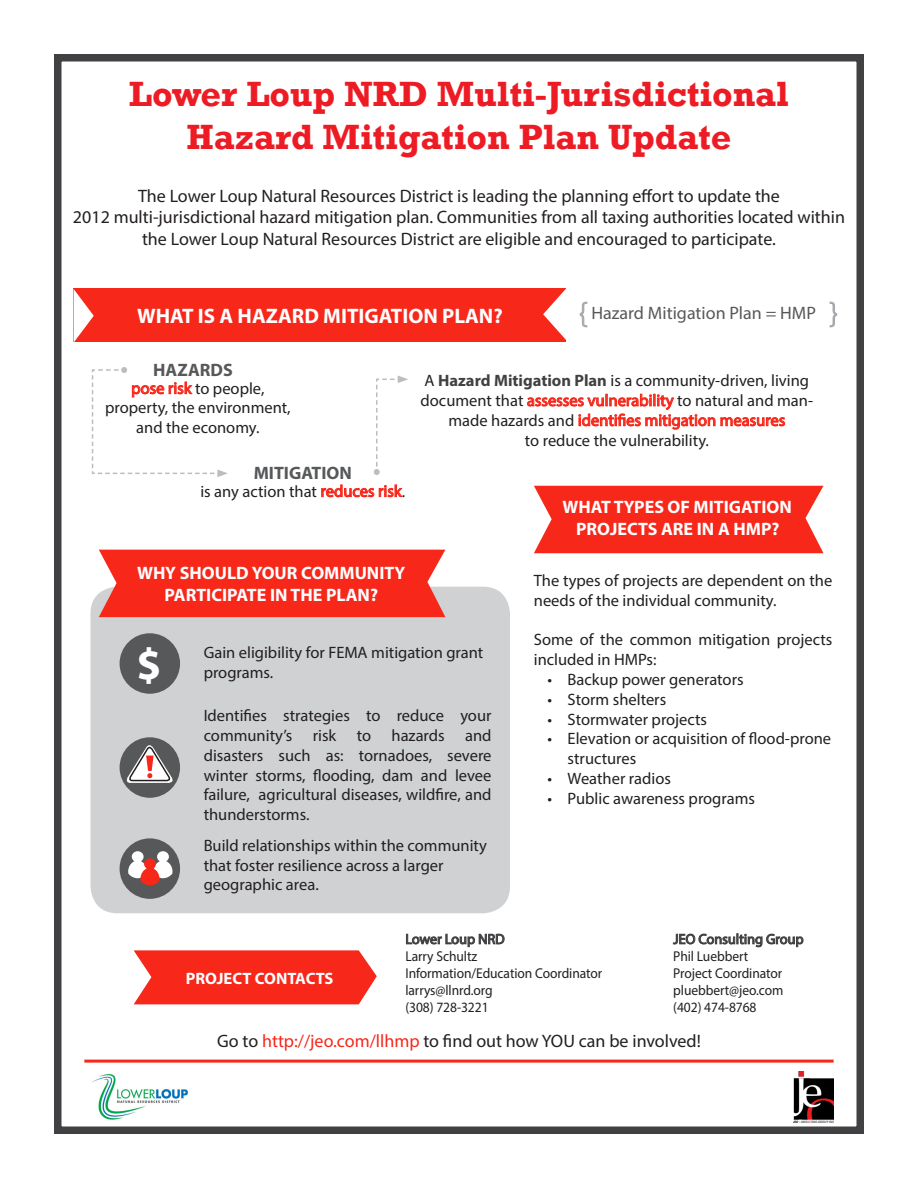
<style>
.page{position:relative;width:918px;height:1188px;background:#fff}
.page>*{position:absolute;margin:0;border:0;box-sizing:border-box;transform-origin:0 0}
.t1{font:700 45px "Myriad Pro";color:#fff}
.t2{font:700 36px "Rockwell";color:#ed1c24}
.t3{font:700 21px "Myriad Pro";color:#fff}
.t4{font:18px/21.6px "Myriad Pro";color:#231f20;text-align:center}
.t5{font:700 18px/21.6px "Myriad Pro";color:#fff;text-align:center}
.t6{font:18px "Myriad Pro";color:#57585a}
.t7{font:700 18px "Myriad Pro";color:#57585a}
.t8{font:16.5px/19.8px "Myriad Pro";color:#231f20}
.t9{font:700 16.5px "Myriad Pro";color:#fff}
.t10{font:14.25px "Myriad Pro";letter-spacing:-.005em;color:#231f20;scale:.95 1}
.t11{font:14.25px "Myriad Pro";color:#414042}
.s1{color:#f7271a}
.s2{font-weight:700;color:#414042}
</style>
<div class="page">
<div style="left:54px;top:54px;width:810px;height:1080px;border:8px solid #414042"></div>
<div style="left:74px;top:288px;width:492px;height:54px;background:#f7271a"></div>
<svg style="left:74px;top:289px;width:20px;height:53px"></svg>
<svg style="left:543px;top:288px;width:23px;height:52px"></svg>
<svg style="left:527px;top:393px;width:258px;height:37px"></svg>
<div style="left:90px;top:587px;width:420px;height:326px;background:#cfd1d2;border-radius:27px"></div>
<div style="left:99px;top:550px;width:346px;height:67px;background:#f7271a"></div>
<div style="left:534px;top:486px;width:290px;height:67px;background:#f7271a"></div>
<hr style="left:84px;top:1060px;width:750px;height:3px;background:#f7271a">
<div style="left:120px;top:633px;width:60px;height:61px;background:#57585a;border-radius:50%"></div>
<div style="left:120px;top:838px;width:60px;height:61px;background:#57585a;border-radius:50%"></div>
<svg style="left:91px;top:367px;width:137px;height:110px"></svg>
<svg style="left:321px;top:375px;width:87px;height:122px"></svg>
<div style="left:120px;top:737px;width:60px;height:61px;background:#57585a;border-radius:50%"></div>
<svg style="left:124px;top:742px;width:51px;height:41px"></svg>
<svg style="left:128px;top:851px;width:45px;height:34px"></svg>
<svg style="left:580px;top:302px;width:7px;height:25px"></svg>
<svg style="left:830px;top:302px;width:7px;height:25px"></svg>
<svg style="left:134px;top:950px;width:243px;height:54px;background:#f7382c"></svg>
<svg style="left:406px;top:933px;width:99px;height:15px"></svg>
<svg style="left:673px;top:933px;width:131px;height:15px"></svg>
<img style="left:793px;top:1072px;width:41px;height:51px">
<img style="left:92px;top:1074px;width:96px;height:46px">
<p class="t2" style="left:129px;top:72px;width:662px">Lower Loup NRD Multi-Jurisdictional</p>
<p class="t2" style="left:187px;top:115px;width:546px">Hazard Mitigation Plan Update</p>
<p class="t4" style="left:138px;top:185px;width:643px">The Lower Loup Natural Resources District is leading the planning effort to update the</p>
<p class="t4" style="left:73px;top:206px;width:774px">2012 multi-jurisdictional hazard mitigation plan. Communities from all taxing authorities located within the Lower Loup Natural Resources District are eligible and encouraged to participate.</p>
<p class="t3" style="left:137px;top:302px;width:367px">WHAT IS A HAZARD MITIGATION PLAN?</p>
<p class="t6" style="left:591px;top:302px;width:226px">Hazard Mitigation Plan = HMP</p>
<p class="t7" style="left:153px;top:358px;width:81px">HAZARDS</p>
<p class="t8" style="left:131px;top:378px;width:135px"><span class="s1">pose risk</span> to people,</p>
<p class="t8" style="left:105px;top:398px;width:187px">property, the environment,</p>
<p class="t8" style="left:136px;top:418px;width:125px">and the economy.</p>
<p class="t7" style="left:254px;top:461px;width:100px">MITIGATION</p>
<p class="t8" style="left:200px;top:481px;width:206px">is any action that <span class="s1">reduces risk</span>.</p>
<p class="t8" style="left:421px;top:370px;width:394px;text-align:center">A <span class="s2">Hazard Mitigation Plan</span> is a community-driven, living document that <span class="s1">assesses vulnerability</span> to natural and man&shy;made hazards and <span class="s1">identifies mitigation measures</span></p>
<p class="t8" style="left:525px;top:430px;width:186px">to reduce the vulnerability.</p>
<p class="t5" style="left:562px;top:496px;width:231px">WHAT TYPES OF MITIGATION<br>PROJECTS ARE IN A HMP?</p>
<p class="t5" style="left:137px;top:562px;width:270px">WHY SHOULD YOUR COMMUNITY</p>
<p class="t5" style="left:165px;top:583px;width:215px">PARTICIPATE IN THE PLAN?</p>
<p class="t1" style="left:136px;top:635px;width:26px">$</p>
<p class="t8" style="left:204px;top:643px;width:281px">Gain eligibility for FEMA mitigation grant programs.</p>
<p class="t8" style="left:204px;top:705px;width:289px;text-align:justify">Identifies strategies to reduce your community’s risk to hazards and disasters such as: tornadoes, severe winter storms, flooding, dam and levee failure, agricultural diseases, wildfire, and thunderstorms.</p>
<p class="t8" style="left:204px;top:835px;width:285px">Build relationships within the community that foster resilience across a larger geographic area.</p>
<p class="t8" style="left:534px;top:570px;width:300px">The types of projects are dependent on the needs of the individual community.</p>
<p class="t8" style="left:534px;top:630px;width:300px">Some of the common mitigation projects included in HMPs:</p>
<p class="t8" style="left:547px;top:669px;width:198px">• Backup power generators</p>
<p class="t8" style="left:547px;top:689px;width:120px">• Storm shelters</p>
<p class="t8" style="left:547px;top:709px;width:161px">• Stormwater projects</p>
<p class="t8" style="left:568px;top:729px;width:265px;text-indent:-20px">• Elevation or acquisition of flood-prone structures</p>
<p class="t8" style="left:547px;top:768px;width:125px">• Weather radios</p>
<p class="t8" style="left:547px;top:788px;width:209px">• Public awareness programs</p>
<p class="t9" style="left:186px;top:967px;width:149px">PROJECT CONTACTS</p>
<p class="t11" style="left:405px;top:930px;width:101px">Lower Loup NRD</p>
<p class="t10" style="left:405px;top:947px;width:77px">Larry Schultz</p>
<p class="t10" style="left:405px;top:964px;width:209px">Information/Education Coordinator</p>
<p class="t10" style="left:405px;top:982px;width:93px">larrys@llnrd.org</p>
<p class="t10" style="left:405px;top:999px;width:89px">(308) 728-3221</p>
<p class="t11" style="left:673px;top:930px;width:132px">JEO Consulting Group</p>
<p class="t10" style="left:673px;top:947px;width:80px">Phil Luebbert</p>
<p class="t10" style="left:673px;top:964px;width:116px">Project Coordinator</p>
<p class="t10" style="left:673px;top:982px;width:117px">pluebbert@jeo.com</p>
<p class="t10" style="left:673px;top:999px;width:89px">(402) 474-8768</p>
<p class="t4" style="left:217px;top:1030px;width:485px">Go to <span class="s1">http://jeo.com/llhmp</span> to find out how YOU can be involved!</p>
</div>
